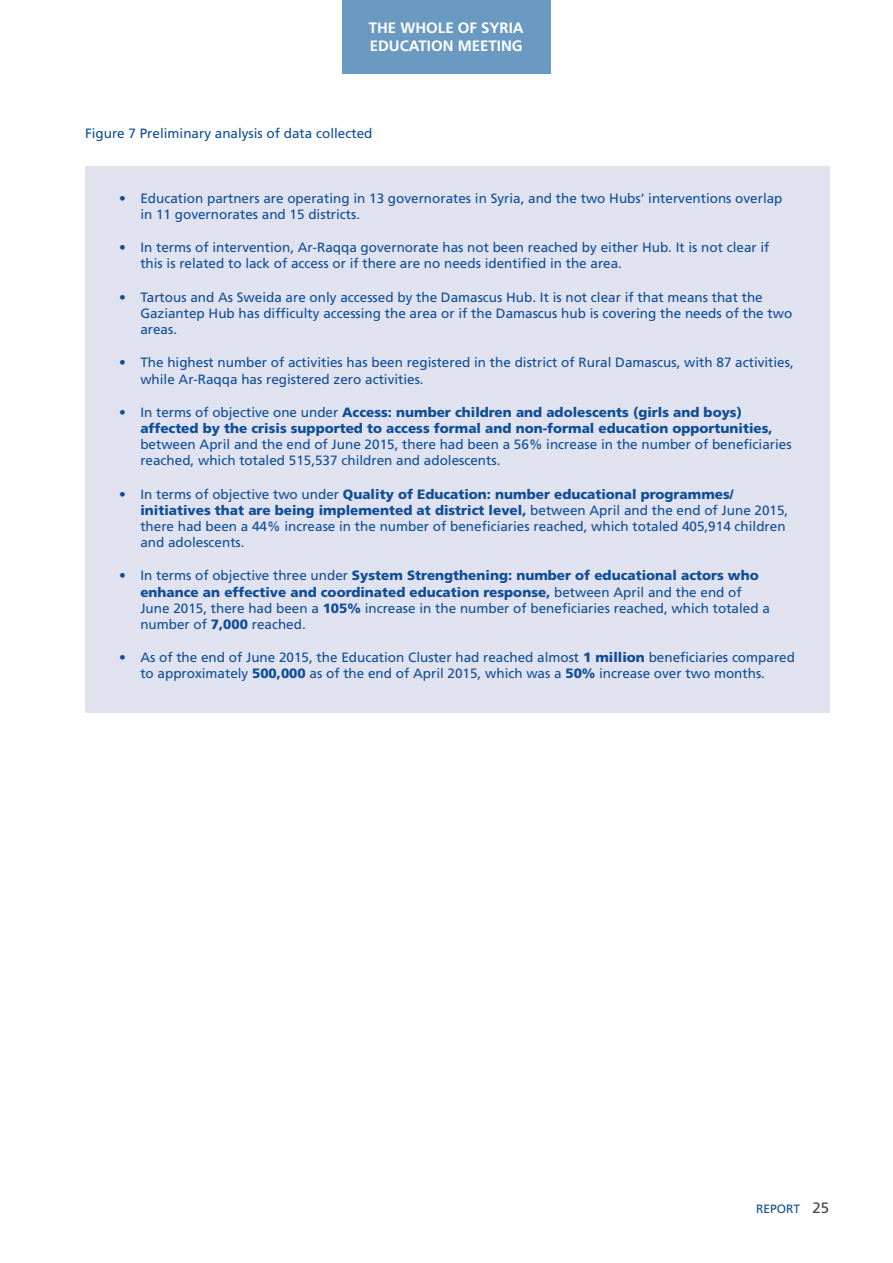
<style>
.page{position:relative;width:893px;height:1263px;background:#fff}
.page>*{position:absolute;margin:0;border:0;box-sizing:border-box;transform-origin:0 0}
.t1{font:700 15px/18px "Frutiger";color:#fff}
.t2{font:13.5px/16.2px "Frutiger";color:#0e4e96}
.t3{font:900 13.5px/16.2px "Frutiger";color:#0e4e96}
.t4{font:12px "Frutiger";color:#0e4e96}
.s1{font-weight:400}
.s2{font-weight:900}
.s3{font-size:15px;color:#414042}
</style>
<div class="page">
<div style="left:342px;top:0;width:209px;height:73px;background:#6a9ac2"></div>
<div style="left:85px;top:167px;width:744px;height:546px;background:#e1e2ef"></div>
<p class="t1" style="left:369px;top:19px;width:157px">THE WHOLE OF SYRIA<br>EDUCATION MEETING</p>
<p class="t2" style="left:85px;top:125px;width:289px">Figure 7 Preliminary analysis of data collected</p>
<p class="t2" style="left:140px;top:190px;width:644px;text-indent:-21px">• Education partners are operating in 13 governorates in Syria, and the two Hubs’ interventions overlap in 11 governorates and 15 districts.</p>
<p class="t2" style="left:140px;top:239px;width:631px;text-indent:-21px">• In terms of intervention, Ar-Raqqa governorate has not been reached by either Hub. It is not clear if this is related to lack of access or if there are no needs identified in the area.</p>
<p class="t2" style="left:140px;top:289px;width:653px;text-indent:-21px">• Tartous and As Sweida are only accessed by the Damascus Hub. It is not clear if that means that the<br>Gaziantep Hub has difficulty accessing the area or if the Damascus hub is covering the needs of the two areas.</p>
<p class="t2" style="left:140px;top:354px;width:655px;text-indent:-21px">• The highest number of activities has been registered in the district of Rural Damascus, with 87 activities, while Ar-Raqqa has registered zero activities.</p>
<p class="t3" style="left:140px;top:404px;width:634px;text-indent:-21px"><span class="s1">• In terms of objective one under</span> Access: number children and adolescents (girls and boys) affected by the crisis supported to access formal and non-formal education opportunities,</p>
<p class="t2" style="left:140px;top:436px;width:653px">between April and the end of June 2015, there had been a 56% increase in the number of beneficiaries reached, which totaled 515,537 children and adolescents.</p>
<p class="t2" style="left:140px;top:486px;width:650px;text-indent:-21px">• In terms of objective two under <span class="s2">Quality of Education: number educational programmes/ initiatives that are being implemented at district level,</span> between April and the end of June 2015, there had been a 44% increase in the number of beneficiaries reached, which totaled 405,914 children and adolescents.</p>
<p class="t2" style="left:140px;top:567px;width:631px;text-indent:-21px">• In terms of objective three under <span class="s2">System Strengthening: number of educational actors who enhance an effective and coordinated education response,</span> between April and the end of June 2015, there had been a <span class="s2">105%</span> increase in the number of beneficiaries reached, which totaled a number of <span class="s2">7,000</span> reached.</p>
<p class="t2" style="left:140px;top:649px;width:656px;text-indent:-21px">• As of the end of June 2015, the Education Cluster had reached almost <span class="s2">1 million</span> beneficiaries compared to approximately <span class="s2">500,000</span> as of the end of April 2015, which was a <span class="s2">50%</span> increase over two months.</p>
<p class="t4" style="left:756px;top:1201px;width:74px">REPORT <span class="s3">25</span></p>
</div>
